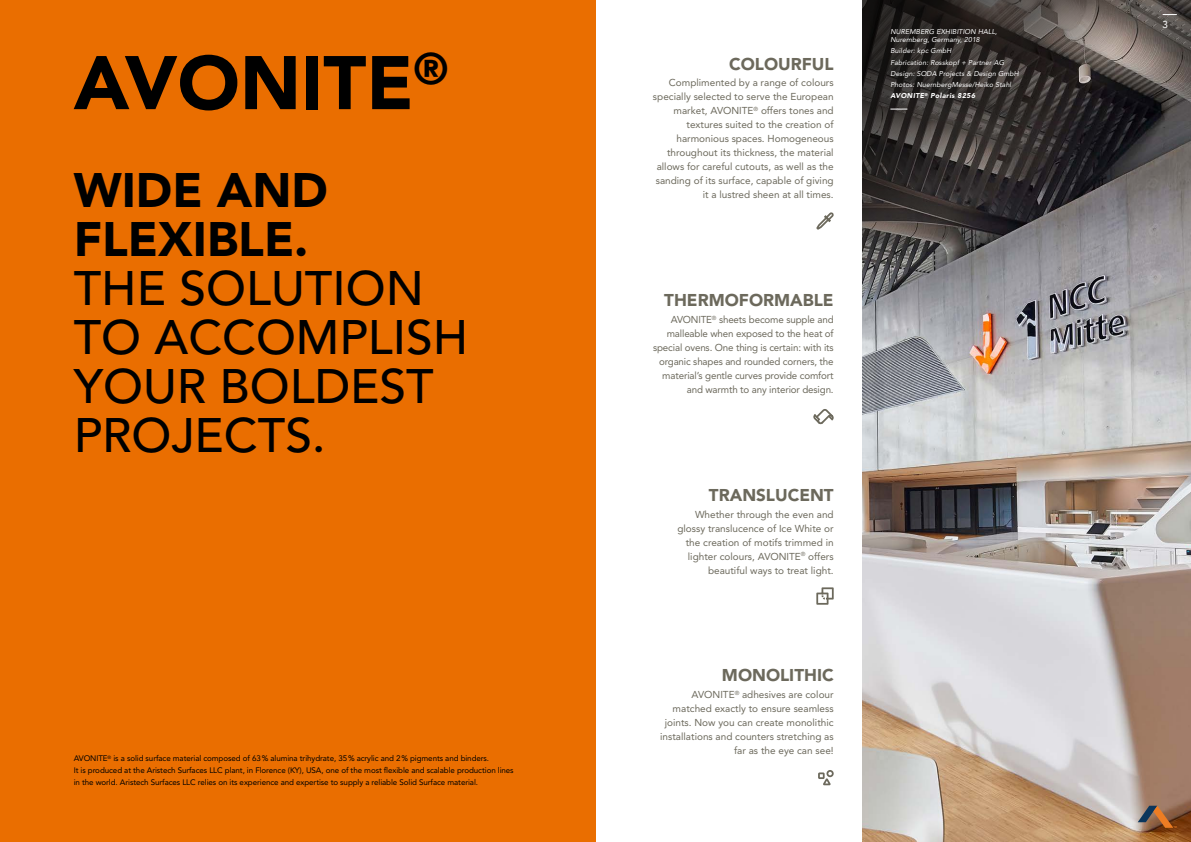
<style>
.page{position:relative;width:1191px;height:842px;background:#fff}
.page>*{position:absolute;margin:0;border:0;box-sizing:border-box;transform-origin:0 0}
.t1{font:900 75px "Avenir LT Std";color:#000}
.t2{font:500 48px/49px "Avenir LT Std";color:#000}
.t3{font:900 48px/49px "Avenir LT Std";color:#000}
.t4{font:900 17px "Avenir LT Std";color:#6c695c}
.t5{font:10px/14px "Avenir LT Std";color:#6c695c;text-align:right}
.t6{font:10px "Avenir LT Std";color:#fff}
.t7{font:8px/12px "Avenir LT Std";letter-spacing:-.01em;color:#000}
.t8{font:italic 7px/11.2px "Avenir LT Std";letter-spacing:.01em;color:#fff}
.s1{font-weight:900}
</style>
<div class="page">
<img style="left:862px;top:0;width:329px;height:842px">
<svg style="left:862px;top:0;width:306px;height:298px;background:#4e4b4b"></svg>
<div style="left:0;top:0;width:595px;height:842px;background:#ea6e00"></div>
<svg style="left:816px;top:212px;width:18px;height:18px"></svg>
<svg style="left:813px;top:409px;width:21px;height:15px"></svg>
<svg style="left:816px;top:587px;width:17px;height:18px"></svg>
<svg style="left:818px;top:770px;width:15px;height:15px"></svg>
<svg style="left:890px;top:109px;width:17px;height:1px"></svg>
<svg style="left:1137px;top:806px;width:39px;height:22px"></svg>
<svg style="left:1162px;top:14px;width:14px;height:1px"></svg>
<h1 class="t1" style="left:74px;top:38px;width:376px">AVONITE<sup>®</sup></h1>
<h2 class="t3" style="left:74px;top:166px;width:256px">WIDE AND<br>FLEXIBLE.</h2>
<h2 class="t2" style="left:74px;top:265px;width:396px">THE SOLUTION<br>TO ACCOMPLISH<br>YOUR BOLDEST<br>PROJECTS.</h2>
<p class="t7" style="left:74px;top:752px;width:441px">AVONITE<sup>®</sup> is a solid surface material composed of 63% alumina trihydrate, 35% acrylic and 2% pigments and binders.<br>It is produced at the Aristech Surfaces LLC plant, in Florence (KY), USA, one of the most flexible and scalable production lines in the world. Aristech Surfaces LLC relies on its experience and expertise to supply a reliable Solid Surface material.</p>
<h3 class="t4" style="left:729px;top:53px;width:106px">COLOURFUL</h3>
<p class="t5" style="left:653px;top:76px;width:182px">Complimented by a range of colours specially selected to serve the European market, AVONITE<sup>®</sup> offers tones and textures suited to the creation of harmonious spaces. Homogeneous throughout its thickness, the material allows for careful cutouts, as well as the sanding of its surface, capable of giving it a lustred sheen at all times.</p>
<h3 class="t4" style="left:664px;top:290px;width:171px">THERMOFORMABLE</h3>
<p class="t5" style="left:653px;top:313px;width:182px">AVONITE<sup>®</sup> sheets become supple and malleable when exposed to the heat of special ovens. One thing is certain: with its organic shapes and rounded corners, the material’s gentle curves provide comfort and warmth to any interior design.</p>
<h3 class="t4" style="left:709px;top:484px;width:126px">TRANSLUCENT</h3>
<p class="t5" style="left:677px;top:507px;width:158px">Whether through the even and glossy translucence of Ice White or the creation of motifs trimmed in lighter colours, AVONITE<sup>®</sup> offers beautiful ways to treat light.</p>
<h3 class="t4" style="left:722px;top:665px;width:113px">MONOLITHIC</h3>
<p class="t5" style="left:660px;top:688px;width:175px">AVONITE<sup>®</sup> adhesives are colour matched exactly to ensure seamless joints. Now you can create monolithic installations and counters stretching as far as the eye can see!</p>
<p class="t8" style="left:890px;top:27px;width:108px;line-height:8.4px">NUREMBERG EXHIBITION HALL,<br>Nuremberg, Germany, 2018</p>
<p class="t8" style="left:890px;top:45px;width:130px">Builder: kpc GmbH<br>Fabrication: Rosskopf + Partner AG<br>Design: SODA Projects &amp; Design GmbH<br>Photos: NuernbergMesse/Heiko Stahl<br><span class="s1">AVONITE</span><sup>®</sup> <span class="s1">Polaris 8256</span></p>
<p class="t6" style="left:1162px;top:19px;width:7px">3</p>
</div>
